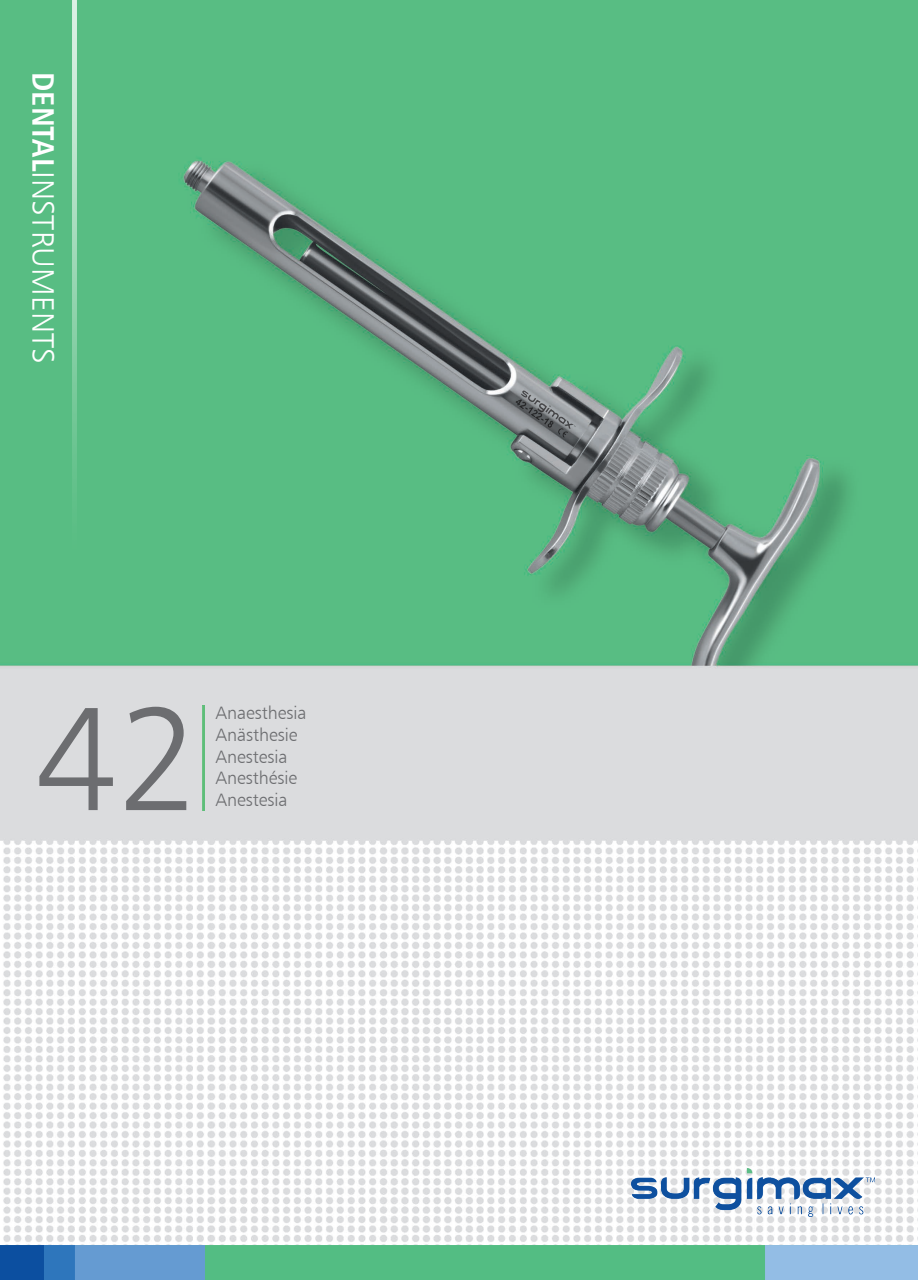
<style>
.page{position:relative;width:918px;height:1280px;background:#fff}
.page>*{position:absolute;margin:0;border:0;box-sizing:border-box;transform-origin:0 0}
.t1{font:147px "Humanist 777 BT Light B";color:#6c6d70}
.t2{font:31.2px "Humanist 777 BT Light B";color:#fff}
.t3{font:18px/21.6px "Humanist 777 BT Light B";color:#6c6d70}
.s1{font-family:"Humanist 777 BT Bold Condensed B"}
</style>
<div class="page">
<img style="left:0;top:0;width:918px;height:1245px">
<img style="left:516px;top:391px;width:60px;height:47px">
<div style="left:204px;top:1245px;width:561px;height:35px;background:#53bd83"></div>
<div style="left:75px;top:1245px;width:129px;height:35px;background:#659bd2"></div>
<img style="left:44px;top:1245px;width:31px;height:35px">
<div style="left:0;top:1245px;width:44px;height:35px;background:#0c4fa0"></div>
<img style="left:631px;top:1168px;width:244px;height:49px">
<img style="left:203px;top:705px;width:1px;height:106px">
<img style="left:72px;top:0;width:4px;height:552px">
<h2 class="t2" style="left:62px;top:72px;width:293px;rotate:90deg"><span class="s1">DENTAL</span>INSTRUMENTS</h2>
<h1 class="t1" style="left:35px;top:669px;width:166px">42</h1>
<p class="t3" style="left:215px;top:702px;width:93px">Anaesthesia<br>Anästhesie<br>Anestesia<br>Anesthésie</p>
<p class="t3" style="left:215px;top:788px;width:74px">Anestesia</p>
</div>
